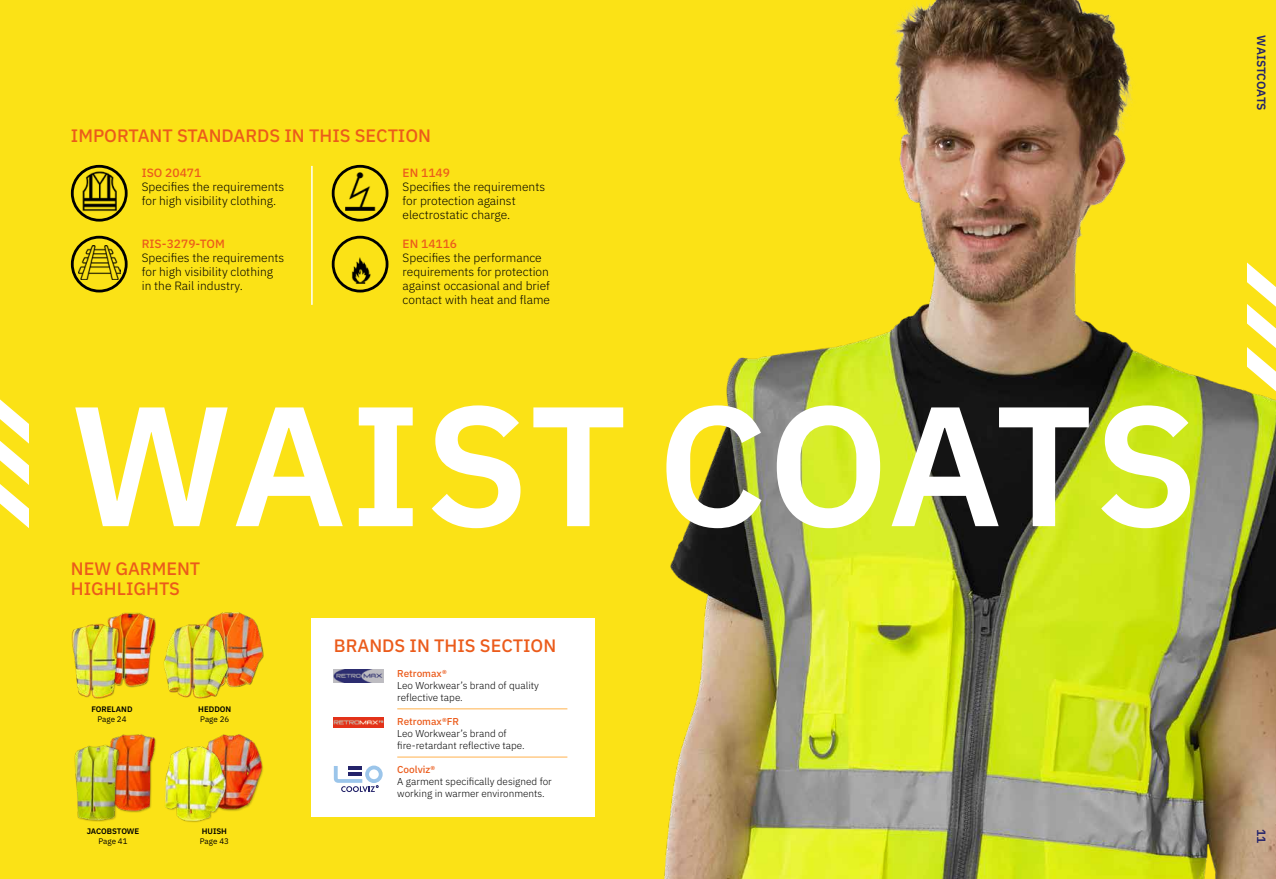
<style>
.page{position:relative;width:1276px;height:879px;background:#fff}
.page>*{position:absolute;margin:0;border:0;box-sizing:border-box;transform-origin:0 0}
.t1{font:600 170px "IBM Plex Sans";letter-spacing:.005em;color:#fff}
.t2{font:500 18px/20px "IBM Plex Sans";color:#eb5b1b}
.t3{font:300 12px/14px "IBM Plex Sans";color:#000}
.t4{font:500 12px "IBM Plex Sans";color:#eb5b1b}
.t5{font:600 12px "IBM Plex Sans";letter-spacing:-.015em;color:#24236a}
.t6{font:300 10px/12px "IBM Plex Sans";color:#000}
.t7{font:500 10px "IBM Plex Sans";color:#eb5b1b}
.t8{font:600 8px "IBM Plex Sans";color:#000}
.t9{font:8px "IBM Plex Sans";letter-spacing:-.005em;color:#000}
</style>
<div class="page">
<div style="left:0;top:0;width:479px;height:879px;background:#fbe216"></div>
<img style="left:479px;top:0;width:797px;height:879px">
<svg style="left:0;top:366px;width:28px;height:181px"></svg>
<img style="left:79px;top:164px;width:40px;height:52px">
<div style="left:71px;top:165px;width:57px;height:57px;border:3px solid #000;border-radius:50%"></div>
<img style="left:345px;top:172px;width:30px;height:39px">
<div style="left:332px;top:165px;width:56px;height:57px;border:3px solid #000;border-radius:50%"></div>
<div style="left:71px;top:236px;width:57px;height:56px;border:3px solid #000;border-radius:50%"></div>
<img style="left:78px;top:246px;width:42px;height:33px">
<div style="left:332px;top:236px;width:56px;height:56px;border:3px solid #000;border-radius:50%"></div>
<img style="left:350px;top:254px;width:21px;height:30px">
<hr style="left:311px;top:166px;width:2px;height:139px;background:#fff">
<img style="left:106px;top:611px;width:51px;height:77px">
<img style="left:70px;top:621px;width:52px;height:79px">
<img style="left:196px;top:609px;width:69px;height:80px">
<img style="left:162px;top:622px;width:69px;height:78px">
<div style="left:311px;top:618px;width:284px;height:198px;background:#fff"></div>
<img style="left:334px;top:669px;width:49px;height:13px">
<svg style="left:334px;top:765px;width:49px;height:27px"></svg>
<hr style="left:397px;top:708px;width:170px;height:1px;background:#ffb24d">
<hr style="left:397px;top:757px;width:170px;height:1px;background:#ffb24d">
<img style="left:108px;top:731px;width:50px;height:82px">
<img style="left:72px;top:742px;width:49px;height:81px">
<div style="left:199px;top:734px;width:65px;height:77px;background:#000;opacity:.25"></div>
<img style="left:198px;top:732px;width:65px;height:78px">
<img style="left:163px;top:744px;width:65px;height:79px">
<img style="left:334px;top:717px;width:49px;height:10px">
<svg style="left:1247px;top:237px;width:29px;height:181px"></svg>
<h2 class="t2" style="left:71px;top:124px;width:362px">IMPORTANT STANDARDS IN THIS SECTION</h2>
<p class="t4" style="left:142px;top:163px;width:61px">ISO 20471</p>
<p class="t3" style="left:142px;top:179px;width:144px">Specifies the requirements for high visibility clothing.</p>
<p class="t4" style="left:142px;top:234px;width:84px">RIS-3279-TOM</p>
<p class="t3" style="left:142px;top:250px;width:144px">Specifies the requirements for high visibility clothing in the Rail industry.</p>
<p class="t4" style="left:403px;top:163px;width:49px">EN 1149</p>
<p class="t3" style="left:403px;top:179px;width:144px">Specifies the requirements for protection against electrostatic charge.</p>
<p class="t4" style="left:403px;top:234px;width:56px">EN 14116</p>
<p class="t3" style="left:403px;top:250px;width:149px">Specifies the performance requirements for protection against occasional and brief contact with heat and flame</p>
<h1 class="t1" style="left:71px;top:332px;width:1129px">WAIST COATS</h1>
<h2 class="t2" style="left:71px;top:557px;width:131px">NEW GARMENT<br>HIGHLIGHTS</h2>
<p class="t8" style="left:91px;top:703px;width:43px">FORELAND</p>
<p class="t9" style="left:97px;top:713px;width:31px">Page 24</p>
<p class="t8" style="left:87px;top:825px;width:54px">JACOBSTOWE</p>
<p class="t9" style="left:98px;top:834px;width:31px">Page 41</p>
<p class="t8" style="left:198px;top:703px;width:35px">HEDDON</p>
<p class="t9" style="left:200px;top:713px;width:31px">Page 26</p>
<p class="t8" style="left:202px;top:825px;width:27px">HUISH</p>
<p class="t9" style="left:200px;top:834px;width:31px">Page 43</p>
<h2 class="t2" style="left:334px;top:634px;width:224px">BRANDS IN THIS SECTION</h2>
<p class="t7" style="left:397px;top:665px;width:51px">Retromax®</p>
<p class="t6" style="left:397px;top:678px;width:143px">Leo Workwear’s brand of quality reflective tape.</p>
<p class="t7" style="left:397px;top:714px;width:63px">Retromax®FR</p>
<p class="t6" style="left:397px;top:727px;width:129px">Leo Workwear’s brand of fire-retardant reflective tape.</p>
<p class="t7" style="left:397px;top:762px;width:39px">Coolviz®</p>
<p class="t6" style="left:397px;top:775px;width:156px">A garment specifically designed for working in warmer environments.</p>
<p class="t5" style="left:1271px;top:35px;width:77px;rotate:90deg">WAISTCOATS</p>
<p class="t5" style="left:1270px;top:829px;width:16px;rotate:90deg">11</p>
</div>
